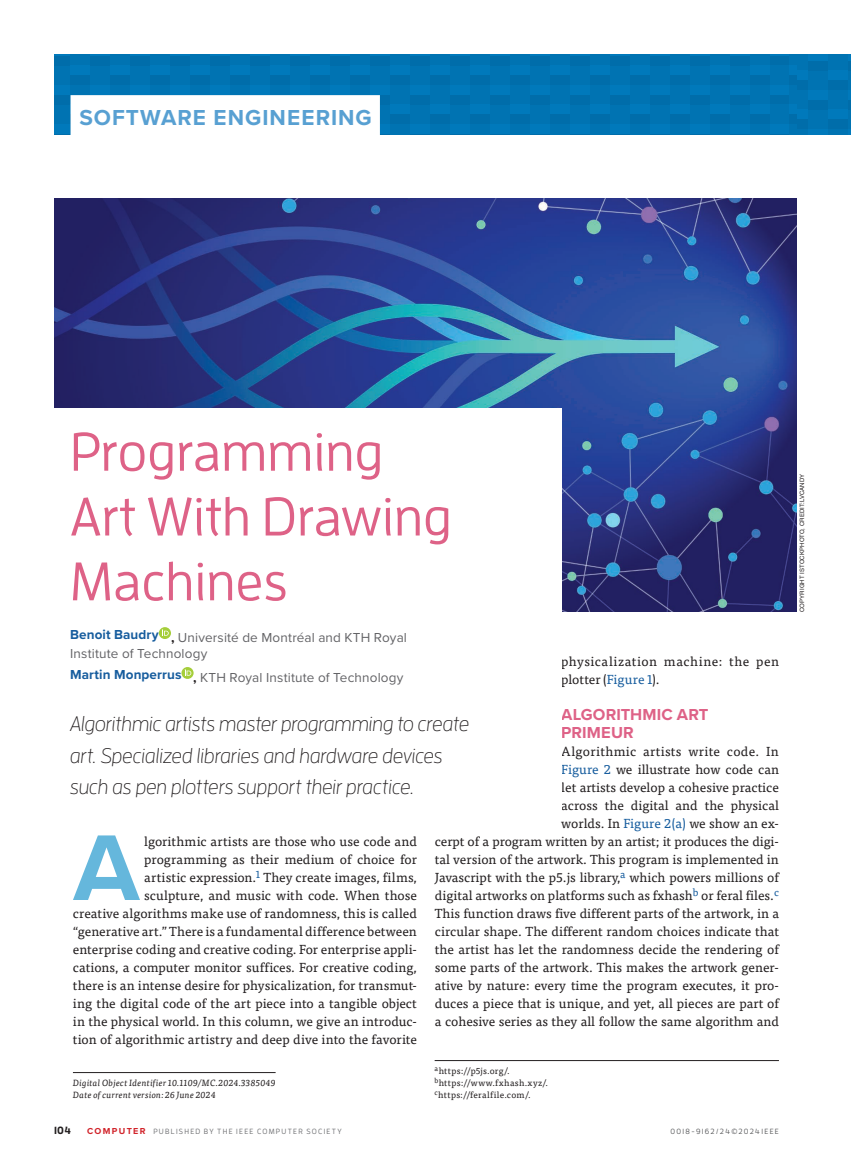
<style>
.page{position:relative;width:851px;height:1161px;background:#fff}
.page>*{position:absolute;margin:0;border:0;box-sizing:border-box;transform-origin:0 0}
.t1{font:700 96.75px "Proxima Nova";color:#65b7dc}
.t2{font:500 54px/64.8px "Enzo OT";color:#de6287}
.t3{font:700 22.5px "Proxima Nova";letter-spacing:.045em;color:#58a0d2}
.t4{font:italic 300 21px/31.5px "Enzo OT";letter-spacing:-.02em;color:#231f20}
.t5{font:700 16.5px/18px "Proxima Nova";letter-spacing:.005em;color:#de6287}
.t6{font:13.5px/16.2px "Proxima Nova";letter-spacing:.01em;color:#636366}
.t7{font:13.2px/18px "Tisa Pro";color:#231f20;text-align:right}
.t8{font:13.2px/18px "Tisa Pro";letter-spacing:.025em;color:#231f20}
.t9{font:700 10.5px "Enzo OT";color:#231f20}
.t10{font:italic 9px/12px "Tisa Pro";letter-spacing:.02em;color:#231f20}
.t11{font:9px/12px "Tisa Pro";letter-spacing:.035em;color:#231f20}
.t12{font:500 7.5px "Enzo OT";letter-spacing:.17em;color:#6c6d70}
.t13{font:500 7.5px "Enzo OT";letter-spacing:.17em;color:#57585a}
.t14{font:6px "Helvetica LT Std";letter-spacing:.015em;color:#231f20}
.s1{font-weight:700;color:#231f20}
.s2{color:#175d9e}
.s3{font-family:"Proxima Nova";font-weight:700;font-size:9px;color:#d1232a}
</style>
<div class="page">
<img style="left:54px;top:198px;width:742px;height:414px">
<svg style="left:807px;top:54px;width:43px;height:81px;fill:#0073b2"></svg>
<div style="left:52px;top:408px;width:509px;height:404px;background:#fff"></div>
<svg style="left:159px;top:627px;width:12px;height:12px"></svg>
<svg style="left:162px;top:629px;width:7px;height:7px"></svg>
<svg style="left:181px;top:667px;width:13px;height:12px"></svg>
<svg style="left:185px;top:669px;width:6px;height:7px"></svg>
<div style="left:54px;top:54px;width:715px;height:81px;background:#0073b2"></div>
<div style="left:770px;top:54px;width:26px;height:81px;background:#0073b2"></div>
<div style="left:70px;top:95px;width:310px;height:42px;background:#fff"></div>
<hr style="left:73px;top:1072px;width:202px;height:1px;background:#231f20">
<hr style="left:434px;top:1060px;width:344px;height:1px;background:#231f20">
<p class="t3" style="left:80px;top:101px;width:294px">SOFTWARE ENGINEERING</p>
<p class="t2" style="left:70px;top:419px;width:383px">Programming<br>Art With Drawing<br>Machines</p>
<p class="t6" style="left:70px;top:629px;width:338px"><sup>Benoit</sup> <sup>Baudry</sup> <span class="s1">,</span> Université de Montréal and KTH Royal<br>Institute of Technology</p>
<p class="t6" style="left:70px;top:669px;width:335px"><sup>Martin</sup> <sup>Monperrus</sup> <span class="s1">,</span> KTH Royal Institute of Technology</p>
<p class="t4" style="left:70px;top:708px;width:401px">Algorithmic artists master programming to create art. Specialized libraries and hardware devices such as pen plotters support their practice.</p>
<p class="t8" style="left:561px;top:652px;width:219px">physicalization machine: the pen plotter (<span class="s2">Figure 1</span>).</p>
<p class="t5" style="left:561px;top:705px;width:149px">ALGORITHMIC ART<br>PRIMEUR</p>
<p class="t7" style="left:435px;top:742px;width:345px">Algorithmic artists write code. In<br><span class="s2">Figure 2</span> we illustrate how code can<br>let artists develop a cohesive practice<br>across the digital and the physical<br>worlds. In <span class="s2">Figure 2(a)</span> we show an ex-<br>cerpt of a program written by an artist; it produces the digi&shy;tal version of the artwork. This program is implemented in Javascript with the p5.js library,<sup>a</sup> which powers millions of digital artworks on platforms such as fxhash<sup>b</sup> or feral files.<sup>c </sup>This function draws five different parts of the artwork, in a circular shape. The different random choices indicate that the artist has let the randomness decide the rendering of some parts of the artwork. This makes the artwork gener&shy;ative by nature: every time the program executes, it pro&shy;duces a piece that is unique, and yet, all pieces are part of a cohesive series as they all follow the same algorithm and</p>
<p class="t1" style="left:73px;top:796px;width:68px">A</p>
<p class="t7" style="left:73px;top:832px;width:345px">lgorithmic artists are those who use code and programming as their medium of choice for<br>artistic expression.<sup>1</sup> They create images, films,<br>sculpture, and music with code. When those<br>creative algorithms make use of randomness, this is called “generative art.” There is a fundamental difference between enterprise coding and creative coding. For enterprise appli&shy;cations, a computer monitor suffices. For creative coding, there is an intense desire for physicalization, for transmut&shy;ing the digital code of the art piece into a tangible object in the physical world. In this column, we give an introduc&shy;tion of algorithmic artistry and deep dive into the favorite</p>
<p class="t10" style="left:73px;top:1077px;width:204px">Digital Object Identifier 10.1109/MC.2024.3385049<br>Date of current version: 26 June 2024</p>
<p class="t11" style="left:434px;top:1065px;width:115px"><sup>a</sup>https://p5js.org/. <sup>b</sup>https://www.fxhash.xyz/. <sup>c</sup>https://feralfile.com/.</p>
<p class="t9" style="left:54px;top:1124px;width:18px">104</p>
<p class="t12" style="left:87px;top:1127px;width:256px"><span class="s3">COMPUTER</span> PUBLISHED BY THE IEEE COMPUTER SOCIETY</p>
<p class="t13" style="left:670px;top:1127px;width:110px">0018-9162/24©20241EEE</p>
<p class="t14" style="left:798px;top:612px;width:139px;rotate:-90deg">COPYRIGHT ISTOCKPHOTO, CREDIT:LVCANDY</p>
</div>
